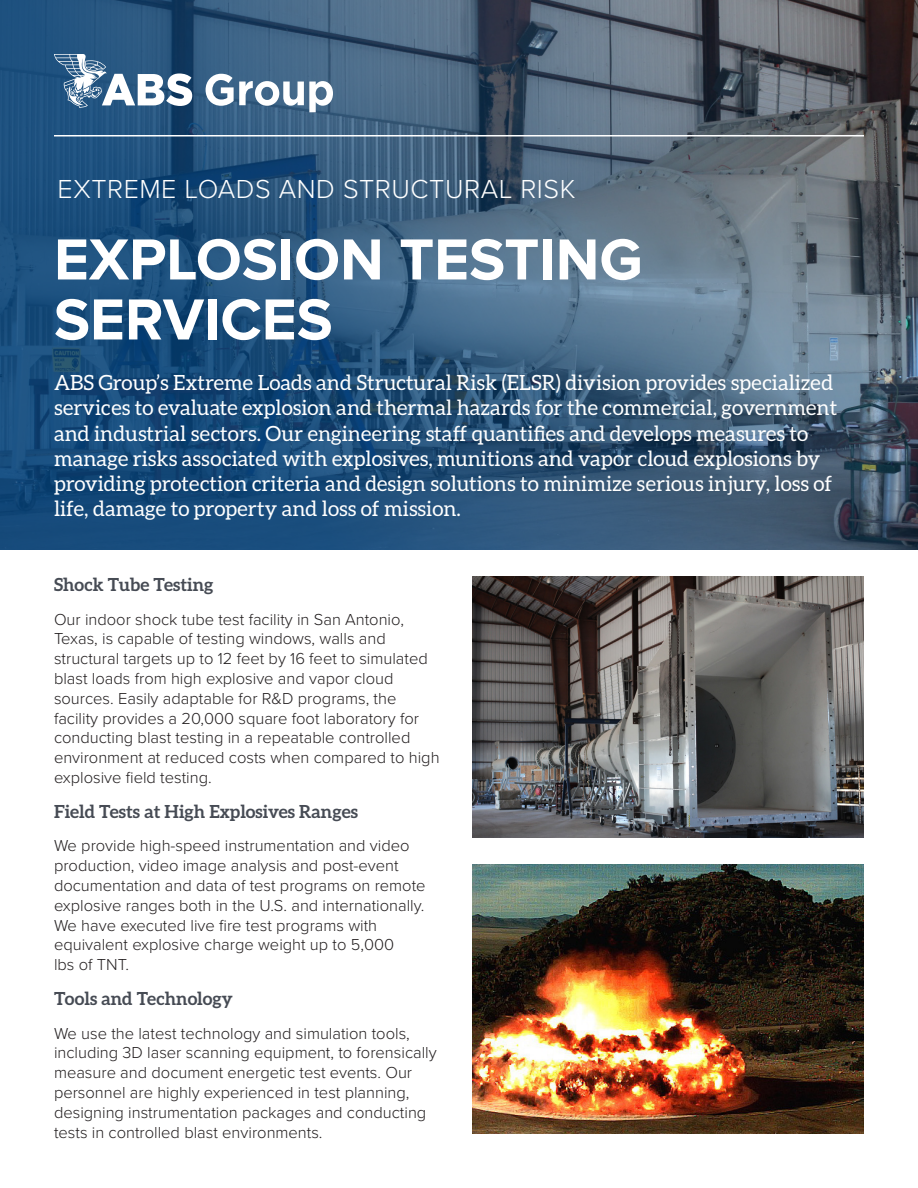
<style>
.page{position:relative;width:918px;height:1188px;background:#fff}
.page>*{position:absolute;margin:0;border:0;box-sizing:border-box;transform-origin:0 0}
.ABS_Title{font:700 60px/60px "Proxima Nova";color:#fff}
.ABS_Nautical_Systems{font:300 27px "Proxima Nova";letter-spacing:.02em;color:#fff}
.ABS_Subtitle{font:21px/25.2px "Aleo";color:#fff}
.ABS_H2{font:700 18px "Aleo";color:#464b54}
.ABS_Body__Auto_Leadi{font:300 16.5px/19.8px "Proxima Nova";color:#231f20}
</style>
<div class="page">
<svg style="left:0;top:0;width:918px;height:550px;background:#3b5c7a"></svg>
<hr style="left:54px;top:135px;width:810px;height:1px;background:#fff">
<svg style="left:206px;top:74px;width:127px;height:38px"></svg>
<svg style="left:54px;top:54px;width:138px;height:54px"></svg>
<img style="left:472px;top:577px;width:392px;height:261px">
<img style="left:472px;top:865px;width:392px;height:269px">
<p class="ABS_Nautical_Systems" style="left:58px;top:169px;width:519px">EXTREME LOADS AND STRUCTURAL RISK</p>
<p class="ABS_Title" style="left:54px;top:232px;width:590px">EXPLOSION TESTING<br>SERVICES</p>
<p class="ABS_Subtitle" style="left:54px;top:371px;width:785px">ABS Group’s Extreme Loads and Structural Risk (ELSR) division provides specialized services to evaluate explosion and thermal hazards for the commercial, government and industrial sectors. Our engineering staff quantifies and develops measures to manage risks associated with explosives, munitions and vapor cloud explosions by providing protection criteria and design solutions to minimize serious injury, loss of life, damage to property and loss of mission.</p>
<p class="ABS_H2" style="left:54px;top:574px;width:161px">Shock Tube Testing</p>
<p class="ABS_Body__Auto_Leadi" style="left:54px;top:608px;width:387px">Our indoor shock tube test facility in San Antonio, Texas, is capable of testing windows, walls and structural targets up to 12 feet by 16 feet to simulated blast loads from high explosive and vapor cloud sources. Easily adaptable for R&amp;D programs, the facility provides a 20,000 square foot laboratory for conducting blast testing in a repeatable controlled environment at reduced costs when compared to high explosive field testing.</p>
<p class="ABS_H2" style="left:54px;top:801px;width:305px">Field Tests at High Explosives Ranges</p>
<p class="ABS_Body__Auto_Leadi" style="left:54px;top:835px;width:373px">We provide high-speed instrumentation and video production, video image analysis and post-event documentation and data of test programs on remote explosive ranges both in the U.S. and internationally.<br>We have executed live fire test programs with equivalent explosive charge weight up to 5,000<br>lbs of TNT.</p>
<p class="ABS_H2" style="left:54px;top:988px;width:180px">Tools and Technology</p>
<p class="ABS_Body__Auto_Leadi" style="left:54px;top:1022px;width:384px">We use the latest technology and simulation tools, including 3D laser scanning equipment, to forensically measure and document energetic test events. Our personnel are highly experienced in test planning, designing instrumentation packages and conducting tests in controlled blast environments.</p>
</div>
